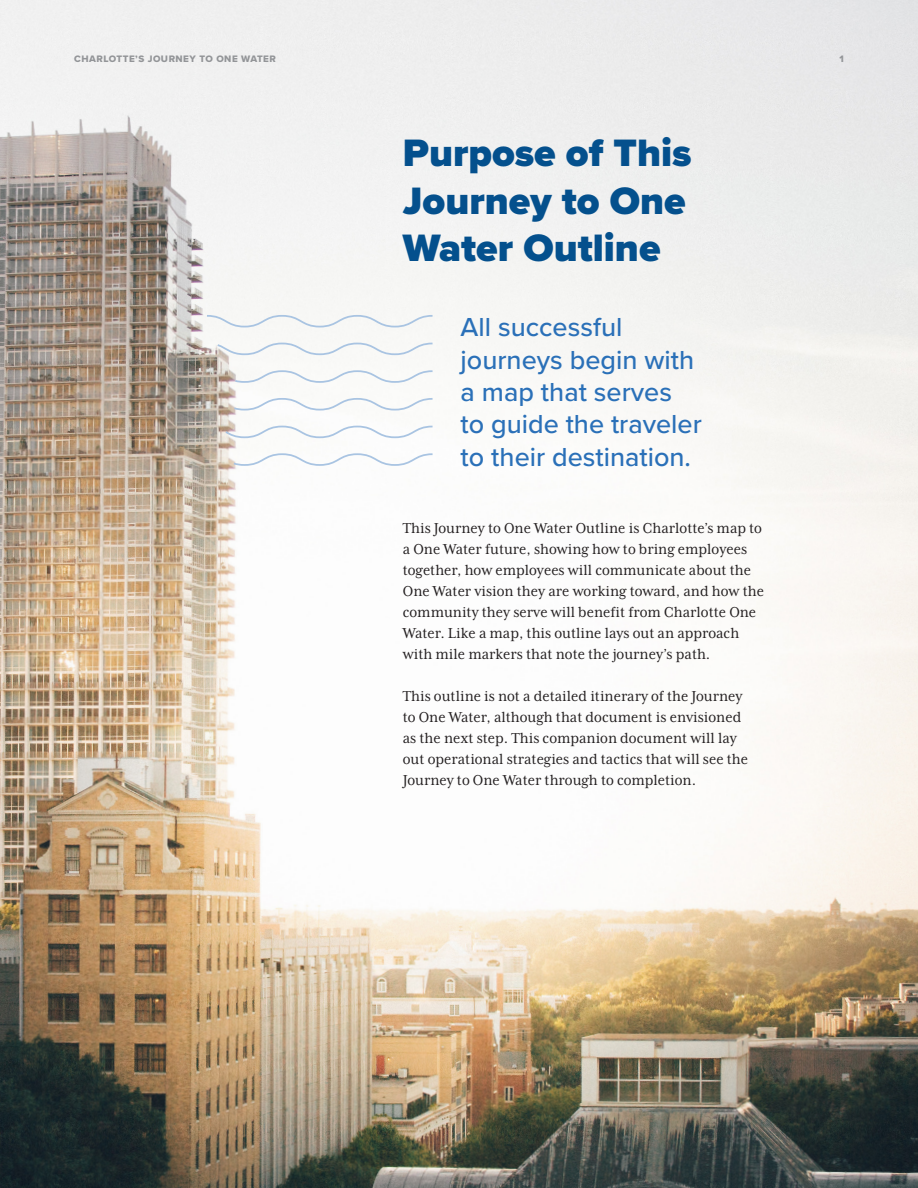
<style>
.page{position:relative;width:918px;height:1188px;background:#fff}
.page>*{position:absolute;margin:0;border:0;box-sizing:border-box;transform-origin:0 0}
.t1{font:900 39.6px/47.5px "Proxima Nova";color:#04508d}
.t2{font:500 27px/32.4px "Proxima Nova";color:#2a70b8}
.Body{font:16.5px/21px "Mrs Eaves XL Serif Nar OT";color:#231f20}
.t3{font:9.75px "Proxima Nova Extrabld";letter-spacing:.05em;color:#939598}
</style>
<div class="page">
<img style="left:0;top:0;width:918px;height:1188px">
<svg style="left:223px;top:425px;width:211px;height:14px"></svg>
<svg style="left:232px;top:397px;width:202px;height:14px"></svg>
<svg style="left:233px;top:369px;width:201px;height:15px"></svg>
<svg style="left:215px;top:342px;width:219px;height:14px"></svg>
<svg style="left:205px;top:314px;width:229px;height:14px"></svg>
<svg style="left:232px;top:452px;width:202px;height:15px"></svg>
<p class="t3" style="left:74px;top:51px;width:203px">CHARLOTTE’S JOURNEY TO ONE WATER</p>
<p class="t3" style="left:839px;top:51px;width:6px">1</p>
<h1 class="t1" style="left:403px;top:129px;width:290px">Purpose of This<br>Journey to One<br>Water Outline</h1>
<h1 class="t2" style="left:461px;top:310px;width:243px">All successful journeys begin with a map that serves to guide the traveler to their destination.</h1>
<p class="Body" style="left:403px;top:517px;width:363px">This Journey to One Water Outline is Charlotte’s map to a One Water future, showing how to bring employees together, how employees will communicate about the One Water vision they are working toward, and how the community they serve will benefit from Charlotte One Water. Like a map, this outline lays out an approach with mile markers that note the journey’s path.</p>
<p class="Body" style="left:403px;top:685px;width:347px">This outline is not a detailed itinerary of the Journey to One Water, although that document is envisioned as the next step. This companion document will lay out operational strategies and tactics that will see the Journey to One Water through to completion.</p>
</div>
